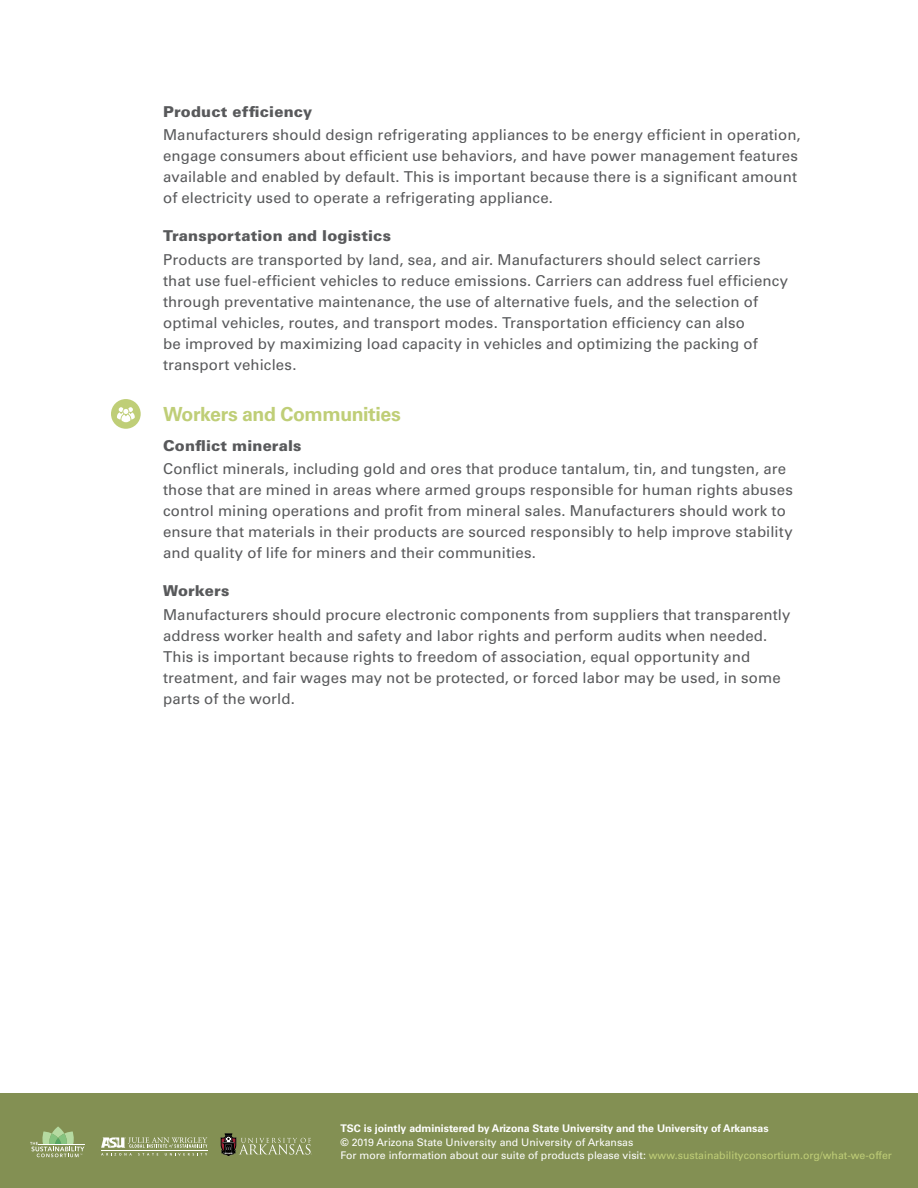
<style>
.page{position:relative;width:918px;height:1188px;background:#fff}
.page>*{position:absolute;margin:0;border:0;box-sizing:border-box;transform-origin:0 0}
.t1{font:700 19.5px "Univers LT Std";letter-spacing:-.025em;color:#bfce77}
.t2{font:15px/21px "Univers LT Std";letter-spacing:.01em;color:#58595b}
.t3{font:900 15px "Univers LT Std";letter-spacing:.01em;color:#58595b}
.t4{font:10.5px/13.5px "Univers LT Std";color:#fff}
.s1{font-weight:700}
.s2{color:#bfce77}
</style>
<div class="page">
<div style="left:0;top:1094px;width:918px;height:94px;background:#839053"></div>
<svg style="left:101px;top:1137px;width:106px;height:19px"></svg>
<svg style="left:221px;top:1134px;width:91px;height:22px"></svg>
<hr style="left:39px;top:1144px;width:46px;height:1px;background:#fff">
<svg style="left:30px;top:1126px;width:54px;height:31px"></svg>
<div style="left:111px;top:399px;width:30px;height:30px;background:#bfce77;border-radius:50%"></div>
<svg style="left:117px;top:407px;width:18px;height:15px"></svg>
<p class="t3" style="left:163px;top:102px;width:151px">Product efficiency</p>
<p class="t2" style="left:163px;top:125px;width:639px">Manufacturers should design refrigerating appliances to be energy efficient in operation, engage consumers about efficient use behaviors, and have power management features available and enabled by default. This is important because there is a significant amount of electricity used to operate a refrigerating appliance.</p>
<p class="t3" style="left:163px;top:226px;width:229px">Transportation and logistics</p>
<p class="t2" style="left:163px;top:249px;width:626px">Products are transported by land, sea, and air. Manufacturers should select carriers that use fuel-efficient vehicles to reduce emissions. Carriers can address fuel efficiency through preventative maintenance, the use of alternative fuels, and the selection of optimal vehicles, routes, and transport modes. Transportation efficiency can also<br>be improved by maximizing load capacity in vehicles and optimizing the packing of transport vehicles.</p>
<h1 class="t1" style="left:163px;top:402px;width:239px">Workers and Communities</h1>
<p class="t3" style="left:163px;top:436px;width:140px">Conflict minerals</p>
<p class="t2" style="left:163px;top:459px;width:631px">Conflict minerals, including gold and ores that produce tantalum, tin, and tungsten, are those that are mined in areas where armed groups responsible for human rights abuses control mining operations and profit from mineral sales. Manufacturers should work to ensure that materials in their products are sourced responsibly to help improve stability and quality of life for miners and their communities.</p>
<p class="t3" style="left:163px;top:581px;width:68px">Workers</p>
<p class="t2" style="left:163px;top:604px;width:629px">Manufacturers should procure electronic components from suppliers that transparently address worker health and safety and labor rights and perform audits when needed.<br>This is important because rights to freedom of association, equal opportunity and treatment, and fair wages may not be protected, or forced labor may be used, in some parts of the world.</p>
<p class="t4" style="left:341px;top:1122px;width:553px"><span class="s1">TSC is jointly administered by Arizona State University and the University of Arkansas<br>©</span> 2019 Arizona State University and University of Arkansas<br>For more information about our suite of products please visit: <span class="s2">www.sustainabilityconsortium.org/what-we-offer</span></p>
</div>
